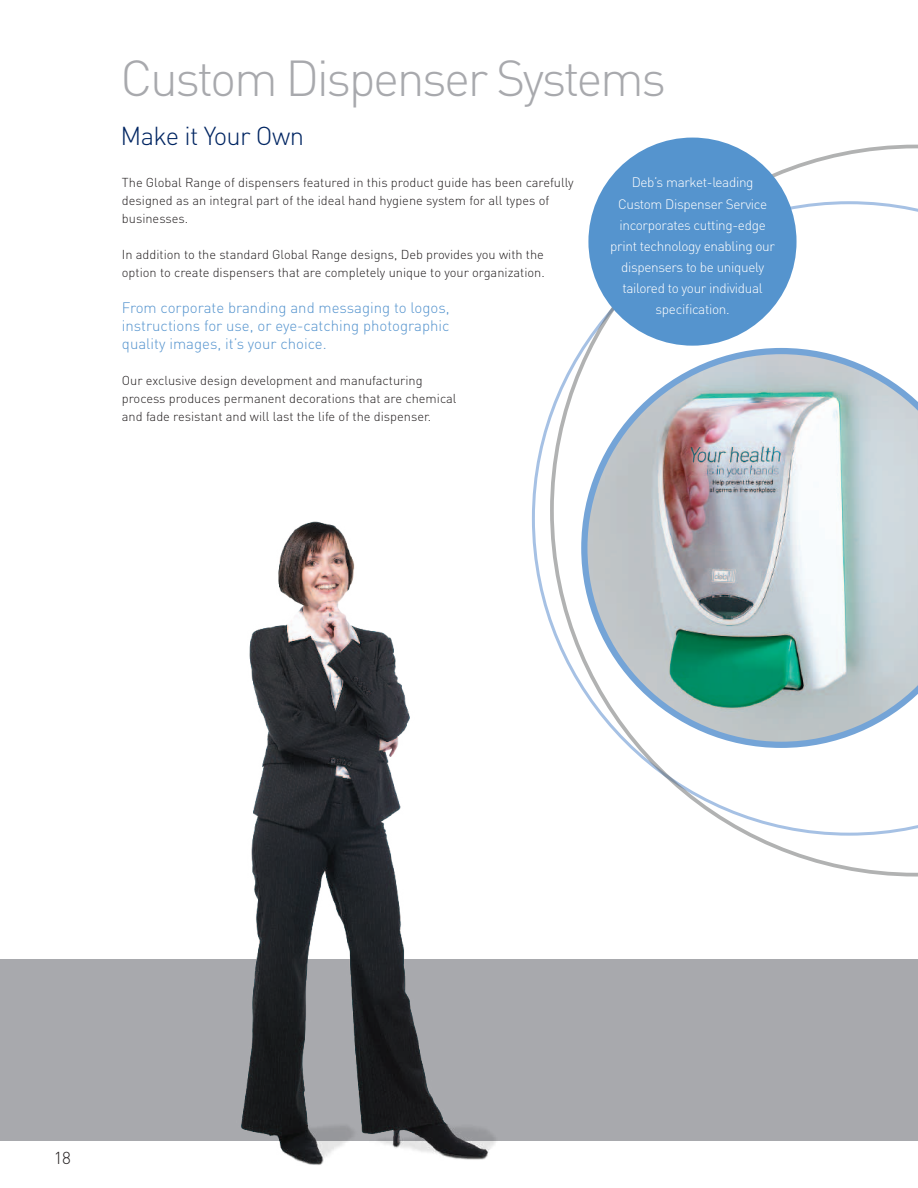
<style>
.page{position:relative;width:918px;height:1188px;background:#fff}
.page>*{position:absolute;margin:0;border:0;box-sizing:border-box;transform-origin:0 0}
.t1{font:300 49.8px "DIN";letter-spacing:-.05em;color:#a8a9ad}
.t2{font:300 25.65px "DIN";letter-spacing:-.025em;color:#002562}
.t3{font:300 17.1px "DIN";color:#231f20}
.t4{font:300 15px/18px "DIN";color:#5594ce;text-align:justify}
.t5{font:300 13.5px/21.1px "DIN";letter-spacing:-.025em;color:#fff;text-align:center}
.t6{font:300 12.9px/18px "DIN";color:#231f20}
</style>
<div class="page">
<svg style="left:550px;top:145px;width:368px;height:732px"></svg>
<div style="left:588px;top:138px;width:209px;height:208px;background:#5594ce;border-radius:50%"></div>
<div style="left:0;top:960px;width:918px;height:181px;background:#a8a9ad"></div>
<img style="left:226px;top:521px;width:289px;height:644px">
<h1 class="t1" style="left:120px;top:47px;width:547px">Custom Dispenser Systems</h1>
<h2 class="t2" style="left:120px;top:120px;width:185px">Make it Your Own</h2>
<p class="t6" style="left:122px;top:173px;width:453px">The Global Range of dispensers featured in this product guide has been carefully designed as an integral part of the ideal hand hygiene system for all types of businesses.</p>
<p class="t6" style="left:122px;top:245px;width:424px">In addition to the standard Global Range designs, Deb provides you with the option to create dispensers that are completely unique to your organization.</p>
<p class="t4" style="left:122px;top:298px;width:329px">From corporate branding and messaging to logos, instructions for use, or eye-catching photographic quality images, it’s your choice.</p>
<p class="t6" style="left:122px;top:371px;width:336px">Our exclusive design development and manufacturing process produces permanent decorations that are chemical and fade resistant and will last the life of the dispenser.</p>
<p class="t5" style="left:610px;top:172px;width:166px">Deb’s market-leading<br>Custom Dispenser Service incorporates cutting-edge print technology enabling our dispensers to be uniquely tailored to your individual specification.</p>
<h3 class="t3" style="left:54px;top:1148px;width:19px">18</h3>
</div>
